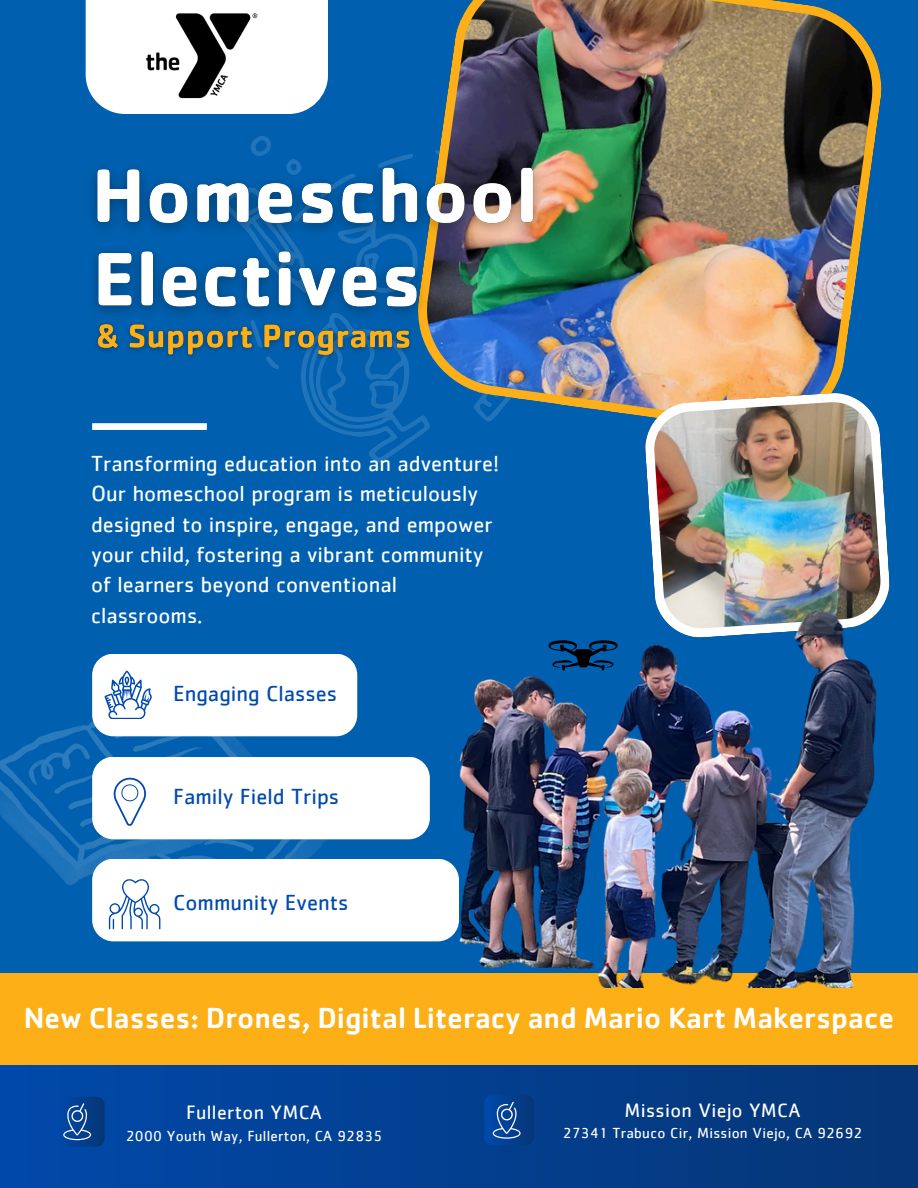
<style>
.page{position:relative;width:918px;height:1188px;background:#0060af}
.page>*{position:absolute;margin:0;border:0;box-sizing:border-box;transform-origin:0 0}
.t1{font:500 30px "Cachet";color:#fff}
.t2{font:22.5px/30.3px "Cachet";color:#fff}
.t3{font:22.5px "Cachet";color:#004aad}
.t4{font:20.1px "Cachet";letter-spacing:.015em;color:#fff}
.t5{font:15px "Cachet";letter-spacing:.015em;color:#fff}
</style>
<div class="page">
<svg style="left:301px;top:366px;width:117px;height:97px"></svg>
<svg style="left:251px;top:136px;width:20px;height:8px"></svg>
<svg style="left:272px;top:366px;width:7px;height:3px"></svg>
<img style="left:412px;top:0;width:470px;height:437px">
<img style="left:644px;top:392px;width:246px;height:217px">
<div style="left:0;top:1064px;width:918px;height:124px;background:linear-gradient(to right,#0049aa,#063676)"></div>
<div style="left:0;top:973px;width:918px;height:91px;background:#fcaf17"></div>
<svg style="left:55px;top:1097px;width:50px;height:50px;background:#174f9a"></svg>
<div style="left:92px;top:423px;width:115px;height:7px;background:#fff"></div>
<div style="left:86px;top:0;width:242px;height:114px;background:#fff"></div>
<svg style="left:0;top:719px;width:345px;height:166px"></svg>
<div style="left:92px;top:654px;width:265px;height:82px;background:#fff;border-radius:21px"></div>
<div style="left:92px;top:757px;width:338px;height:82px;background:#fff;border-radius:21px"></div>
<div style="left:92px;top:859px;width:367px;height:82px;background:#fff;border-radius:21px"></div>
<svg style="left:105px;top:671px;width:47px;height:48px"></svg>
<img style="left:146px;top:13px;width:112px;height:86px">
<svg style="left:114px;top:778px;width:32px;height:48px"></svg>
<svg style="left:109px;top:879px;width:51px;height:50px"></svg>
<img style="left:451px;top:609px;width:430px;height:379px">
<svg style="left:548px;top:640px;width:69px;height:31px"></svg>
<img style="left:92px;top:144px;width:462px;height:102px">
<img style="left:92px;top:227px;width:344px;height:102px">
<img style="left:92px;top:316px;width:329px;height:50px">
<svg style="left:484px;top:1095px;width:50px;height:50px;background:#174f99"></svg>
<h4 class="t2" style="left:91px;top:449px;width:409px">Transforming education into an adventure!<br>Our homeschool program is meticulously designed to inspire, engage, and empower your child, fostering a vibrant community of learners beyond conventional classrooms.</h4>
<p class="t3" style="left:173px;top:683px;width:165px">Engaging Classes</p>
<p class="t3" style="left:173px;top:787px;width:168px">Family Field Trips</p>
<p class="t3" style="left:173px;top:892px;width:177px">Community Events</p>
<p class="t1" style="left:24px;top:999px;width:872px">New Classes: Drones, Digital Literacy and Mario Kart Makerspace</p>
<h4 class="t4" style="left:186px;top:1103px;width:137px">Fullerton YMCA</h4>
<p class="t5" style="left:126px;top:1129px;width:258px">2000 Youth Way, Fullerton, CA 92835</p>
<p class="t4" style="left:625px;top:1101px;width:178px">Mission Viejo YMCA</p>
<h4 class="t5" style="left:563px;top:1127px;width:301px">27341 Trabuco Cir, Mission Viejo, CA 92692</h4>
</div>
